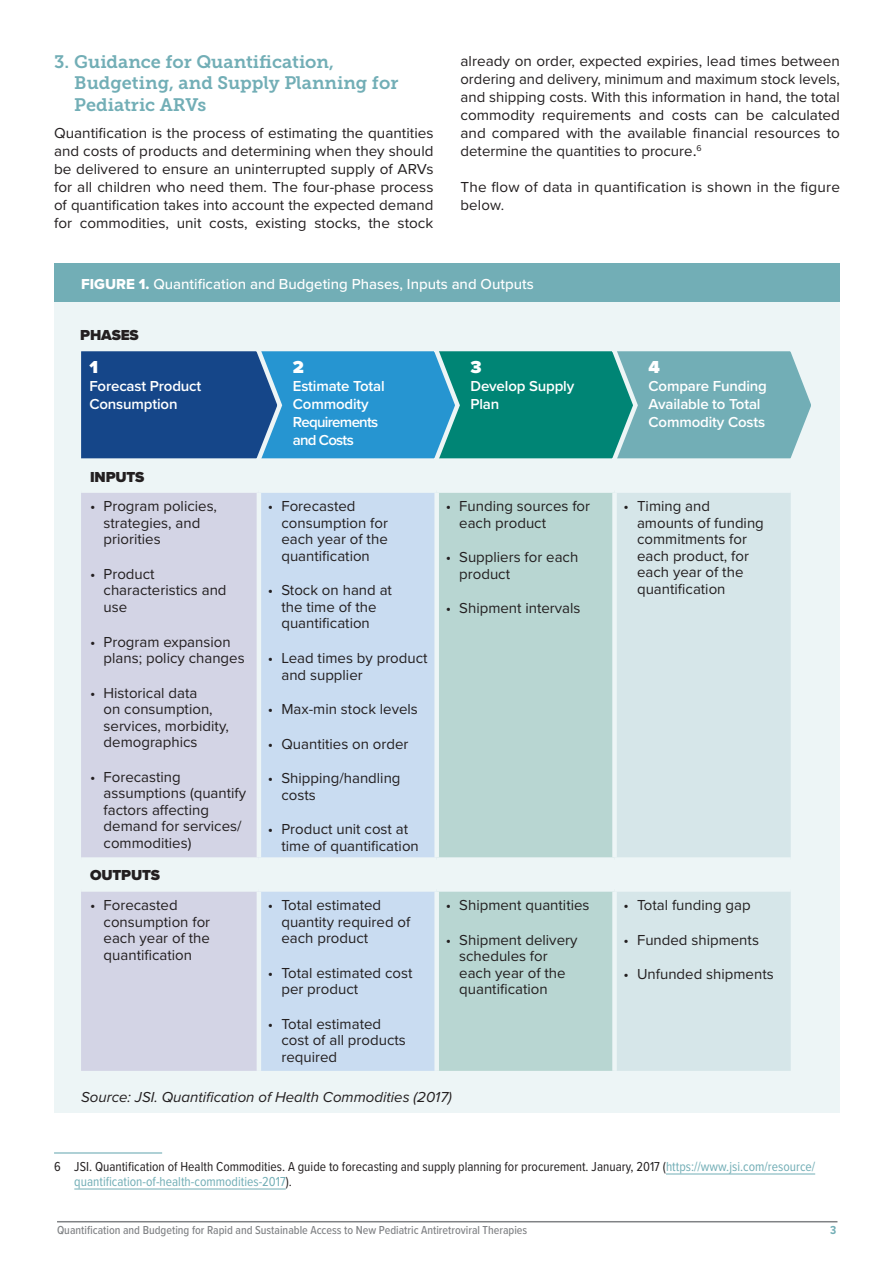
<style>
.page{position:relative;width:894px;height:1263px;background:#fff}
.page>*{position:absolute;margin:0;border:0;box-sizing:border-box;transform-origin:0 0}
.t1{font:18px/21.6px "Museo Slab 700";color:#72aeb6}
.t2{font:900 18px "Proxima Nova";color:#fff}
.t3{font:15px/16.5px "Proxima Nova";color:#231f20}
.t4{font:600 15px/18px "Proxima Nova";letter-spacing:-.01em;color:#fff}
.t5{font:500 15px "Proxima Nova";color:#fff}
.t6{font:italic 15px "Proxima Nova";color:#231f20}
.t7{font:900 15px "Proxima Nova";letter-spacing:-.01em;color:#231f20}
.t8{font:13.5px/15px "Proxima Nova Cond";color:#231f20}
.t9{font:500 12px "Proxima Nova Cond";color:#808285}
.t10{font:700 12px "Proxima Nova Cond";color:#72aeb6}
.s1{font-size:17.25px}
.s2{font-family:"Proxima Nova Extrabld";font-weight:400}
.s3{color:#72aeb6}
</style>
<div class="page">
<hr style="left:57px;top:1221px;width:780px;height:1px;background:#808285">
<hr style="left:54px;top:1152px;width:108px;height:1px;background:#72aeb6">
<hr style="left:665px;top:1173px;width:149px;height:1px;background:#72aeb6">
<hr style="left:74px;top:1188px;width:211px;height:1px;background:#72aeb6">
<div style="left:54px;top:263px;width:785px;height:849px;background:#edf5f6"></div>
<svg style="left:81px;top:351px;width:730px;height:108px;background:#3286a4"></svg>
<div style="left:81px;top:493px;width:175px;height:577px;background:#d3d4e5"></div>
<div style="left:261px;top:493px;width:173px;height:577px;background:#c9dcf1"></div>
<div style="left:439px;top:493px;width:173px;height:577px;background:#b8d6d2"></div>
<div style="left:617px;top:493px;width:173px;height:577px;background:#d6e6e9"></div>
<div style="left:81px;top:458px;width:178px;height:5px;background:#edf5f6"></div>
<div style="left:259px;top:458px;width:177px;height:5px;background:#edf5f6"></div>
<div style="left:436px;top:458px;width:178px;height:5px;background:#edf5f6"></div>
<div style="left:614px;top:458px;width:176px;height:5px;background:#edf5f6"></div>
<svg style="left:612px;top:493px;width:1px;height:364px"></svg>
<div style="left:81px;top:857px;width:178px;height:5px;background:#edf5f6"></div>
<div style="left:259px;top:857px;width:177px;height:5px;background:#edf5f6"></div>
<div style="left:436px;top:857px;width:178px;height:5px;background:#edf5f6"></div>
<div style="left:614px;top:857px;width:176px;height:5px;background:#edf5f6"></div>
<hr style="left:81px;top:887px;width:178px;height:4px;background:#edf5f6">
<hr style="left:259px;top:887px;width:177px;height:4px;background:#edf5f6">
<hr style="left:436px;top:887px;width:178px;height:4px;background:#edf5f6">
<hr style="left:614px;top:887px;width:176px;height:4px;background:#edf5f6">
<svg style="left:612px;top:891px;width:2px;height:179px"></svg>
<div style="left:54px;top:263px;width:785px;height:39px;background:#72aeb6"></div>
<p class="t1" style="left:74px;top:51px;width:325px;text-indent:-20px">3. Guidance for Quantification,<br>Budgeting, and Supply Planning for<br>Pediatric ARVs</p>
<p class="t3" style="left:54px;top:123px;width:381px;line-height:18px;text-align:justify">Quantification is the process of estimating the quantities and costs of products and determining when they should be delivered to ensure an uninterrupted supply of ARVs for all children who need them. The four-phase process of quantification takes into account the expected demand for commodities, unit costs, existing stocks, the stock</p>
<p class="t3" style="left:460px;top:51px;width:381px;line-height:18px;text-align:justify">already on order, expected expiries, lead times between ordering and delivery, minimum and maximum stock levels, and shipping costs. With this information in hand, the total commodity requirements and costs can be calculated and compared with the available financial resources to determine the quantities to procure<span class="s1">.</span><sup>6</sup></p>
<p class="t3" style="left:460px;top:177px;width:381px;line-height:18px">The flow of data in quantification is shown in the figure below.</p>
<p class="t5" style="left:81px;top:272px;width:454px"><span class="s2">FIGURE 1.</span> Quantification and Budgeting Phases, Inputs and Outputs</p>
<p class="t7" style="left:80px;top:324px;width:60px">PHASES</p>
<p class="t2" style="left:89px;top:354px;width:10px">1</p>
<p class="t4" style="left:89px;top:377px;width:113px">Forecast Product<br>Consumption</p>
<p class="t7" style="left:90px;top:465px;width:56px">INPUTS</p>
<p class="t3" style="left:104px;top:497px;width:115px;text-indent:-14px">• Program policies, strategies, and priorities</p>
<p class="t3" style="left:104px;top:565px;width:124px;text-indent:-14px">• Product characteristics and use</p>
<p class="t3" style="left:104px;top:632px;width:142px;text-indent:-14px">• Program expansion plans; policy changes</p>
<p class="t3" style="left:104px;top:683px;width:127px;text-indent:-14px">• Historical data<br>on consumption, services, morbidity, demographics</p>
<p class="t3" style="left:104px;top:767px;width:144px;text-indent:-14px">• Forecasting assumptions (quantify factors affecting demand for services/ commodities)</p>
<p class="t2" style="left:293px;top:354px;width:13px">2</p>
<p class="t4" style="left:293px;top:377px;width:93px">Estimate Total<br>Commodity<br>Requirements and Costs</p>
<p class="t3" style="left:281px;top:497px;width:108px;text-indent:-14px">• Forecasted consumption for each year of the quantification</p>
<p class="t3" style="left:268px;top:581px;width:126px;text-align:center">• Stock on hand at the time of the quantification</p>
<p class="t3" style="left:281px;top:649px;width:148px;text-indent:-14px">• Lead times by product and supplier</p>
<p class="t3" style="left:268px;top:700px;width:151px">• Max-min stock levels</p>
<p class="t3" style="left:268px;top:734px;width:142px">• Quantities on order</p>
<p class="t3" style="left:281px;top:769px;width:121px;text-indent:-14px">• Shipping/handling costs</p>
<p class="t3" style="left:281px;top:820px;width:139px;text-indent:-14px">• Product unit cost at time of quantification</p>
<p class="t7" style="left:90px;top:864px;width:71px">OUTPUTS</p>
<p class="t3" style="left:104px;top:896px;width:108px;text-indent:-14px">• Forecasted consumption for each year of the quantification</p>
<p class="t3" style="left:281px;top:896px;width:130px;text-indent:-14px">• Total estimated quantity required of each product</p>
<p class="t3" style="left:281px;top:964px;width:132px;text-indent:-14px">• Total estimated cost per product</p>
<p class="t3" style="left:281px;top:1015px;width:126px;text-indent:-14px">• Total estimated cost of all products required</p>
<p class="t2" style="left:470px;top:354px;width:13px">3</p>
<p class="t4" style="left:470px;top:377px;width:105px">Develop Supply<br>Plan</p>
<p class="t3" style="left:459px;top:497px;width:132px;text-indent:-14px">• Funding sources for each product</p>
<p class="t3" style="left:459px;top:548px;width:120px;text-indent:-14px">• Suppliers for each product</p>
<p class="t3" style="left:445px;top:599px;width:136px">• Shipment intervals</p>
<p class="t3" style="left:445px;top:896px;width:145px">• Shipment quantities</p>
<p class="t3" style="left:459px;top:931px;width:120px;text-indent:-14px">• Shipment delivery schedules for each year of the quantification</p>
<p class="t6" style="left:81px;top:1085px;width:372px">Source: JSI. Quantification of Health Commodities (2017)</p>
<p class="t2" style="left:648px;top:354px;width:13px">4</p>
<p class="t4" style="left:648px;top:377px;width:120px">Compare Funding<br>Available to Total<br>Commodity Costs</p>
<p class="t3" style="left:636px;top:497px;width:128px;text-indent:-14px">• Timing and amounts of funding commitments for each product, for each year of the quantification</p>
<p class="t3" style="left:623px;top:896px;width:129px">• Total funding gap</p>
<p class="t3" style="left:623px;top:931px;width:137px">• Funded shipments</p>
<p class="t3" style="left:623px;top:965px;width:152px">• Unfunded shipments</p>
<p class="t8" style="left:74px;top:1158px;width:742px;text-indent:-20px">6 JSI. Quantification of Health Commodities. A guide to forecasting and supply planning for procurement. January, 2017 (<span class="s3">https://www.jsi.com/resource/ quantification-of-health-commodities-2017</span>).</p>
<p class="t9" style="left:57px;top:1221px;width:471px">Quantification and Budgeting for Rapid and Sustainable Access to New Pediatric Antiretroviral Therapies</p>
<p class="t10" style="left:829px;top:1221px;width:8px">3</p>
</div>
